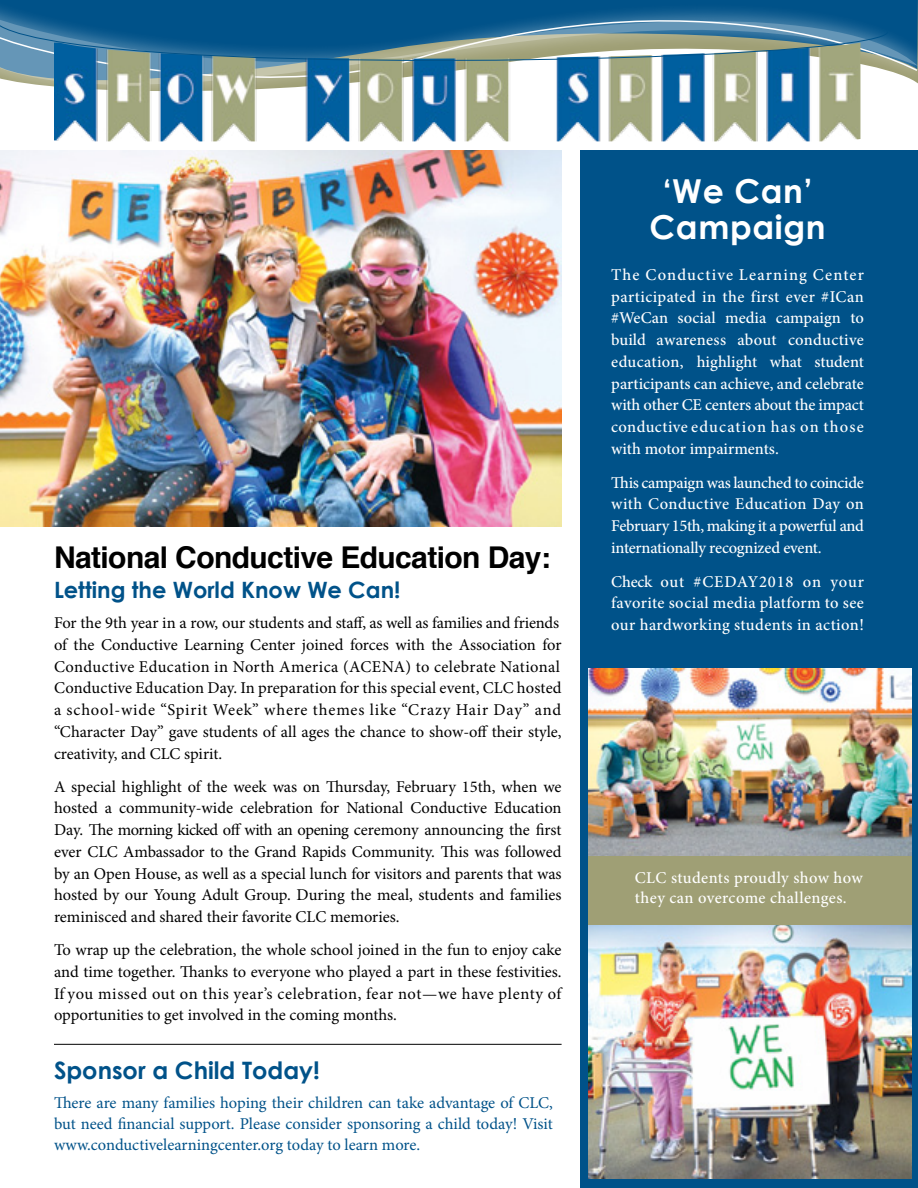
<style>
.page{position:relative;width:918px;height:1188px;background:#fff}
.page>*{position:absolute;margin:0;border:0;box-sizing:border-box;transform-origin:0 0}
.t1{font:700 33px "Century Gothic";letter-spacing:.02em;color:#fff}
.t2{font:700 30px "Helvetica";letter-spacing:-.02em;color:#000}
.t3{font:700 24px "Century Gothic";color:#005289}
.t4{font:700 22.5px "Century Gothic";color:#005289}
.t5{font:16.5px/21.8px "Minion Pro";color:#000}
.t6{font:500 16.5px/21.8px "Minion Pro";letter-spacing:.015em;color:#fff;text-align:justify}
.t7{font:16.5px/21px "Minion Pro";letter-spacing:-.005em;color:#005289;text-align:justify}
.t8{font:16.5px "Minion Pro";letter-spacing:.05em;color:#000}
.t9{font:500 16.5px "Minion Pro";letter-spacing:-.01em;color:#fff}
.t10{font:500 16.5px "Minion Pro";letter-spacing:.07em;color:#fff}
</style>
<div class="page">
<div style="left:580px;top:150px;width:338px;height:1038px;background:#005289"></div>
<img style="left:588px;top:925px;width:324px;height:254px">
<img style="left:588px;top:669px;width:324px;height:188px">
<div style="left:588px;top:857px;width:324px;height:68px;background:#9f9f75"></div>
<img style="left:0;top:150px;width:562px;height:377px">
<hr style="left:54px;top:1044px;width:508px;height:1px;background:#000">
<svg style="left:0;top:0;width:918px;height:106px;background:#286c99"></svg>
<img style="left:54px;top:80px;width:806px;height:61px">
<svg style="left:0;top:20px;width:889px;height:60px;background:#5d8a9d"></svg>
<p class="t2" style="left:54px;top:533px;width:498px">National Conductive Education Day:</p>
<p class="t4" style="left:54px;top:576px;width:348px">Letting the World Know We Can!</p>
<p class="t5" style="left:54px;top:612px;width:507px">For the 9th year in a row, our students and staff, as well as families and friends</p>
<p class="t5" style="left:54px;top:634px;width:509px">of the Conductive Learning Center joined forces with the Association for<br>Conductive Education in North America (ACENA) to celebrate National</p>
<p class="t5" style="left:54px;top:677px;width:509px">Conductive Education Day. In preparation for this special event, CLC hosted</p>
<p class="t8" style="left:54px;top:699px;width:509px">a school-wide “Spirit Week” where themes like “Crazy Hair Day” and</p>
<p class="t5" style="left:54px;top:721px;width:509px">“Character Day” gave students of all ages the chance to show-off their style, creativity, and CLC spirit.</p>
<p class="t5" style="left:54px;top:776px;width:509px;text-align:justify">A special highlight of the week was on Thursday, February 15th, when we hosted a community-wide celebration for National Conductive Education Day. The morning kicked off with an opening ceremony announcing the first ever CLC Ambassador to the Grand Rapids Community. This was followed by an Open House, as well as a special lunch for visitors and parents that was hosted by our Young Adult Group. During the meal, students and families reminisced and shared their favorite CLC memories.</p>
<p class="t5" style="left:54px;top:939px;width:509px;text-align:justify">To wrap up the celebration, the whole school joined in the fun to enjoy cake and time together. Thanks to everyone who played a part in these festivities.<br>If you missed out on this year’s celebration, fear not—we have plenty of</p>
<p class="t5" style="left:54px;top:1004px;width:345px">opportunities to get involved in the coming months.</p>
<p class="t3" style="left:54px;top:1055px;width:267px">Sponsor a Child Today!</p>
<p class="t7" style="left:54px;top:1092px;width:501px">There are many families hoping their children can take advantage of CLC, but need financial support. Please consider sponsoring a child today! Visit www.conductivelearningcenter.org today to learn more.</p>
<p class="t1" style="left:662px;top:170px;width:152px">‘We Can’</p>
<p class="t1" style="left:650px;top:206px;width:178px">Campaign</p>
<p class="t10" style="left:611px;top:264px;width:254px">The Conductive Learning Center</p>
<p class="t6" style="left:611px;top:286px;width:254px">participated in the first ever #ICan #WeCan social media campaign to build awareness about conductive education, highlight what student participants can achieve, and celebrate</p>
<p class="t9" style="left:611px;top:394px;width:254px">with other CE centers about the impact</p>
<p class="t6" style="left:611px;top:416px;width:254px">conductive education has on those with motor impairments.</p>
<p class="t6" style="left:611px;top:472px;width:254px">This campaign was launched to coincide with Conductive Education Day on February 15th, making it a powerful and internationally recognized event.</p>
<p class="t6" style="left:611px;top:571px;width:254px">Check out #CEDAY2018 on your favorite social media platform to see</p>
<p class="t6" style="left:611px;top:614px;width:254px">our hardworking students in action!</p>
<p class="t6" style="left:635px;top:867px;width:229px">CLC students proudly show how</p>
<p class="t6" style="left:635px;top:887px;width:213px">they can overcome challenges.</p>
</div>
